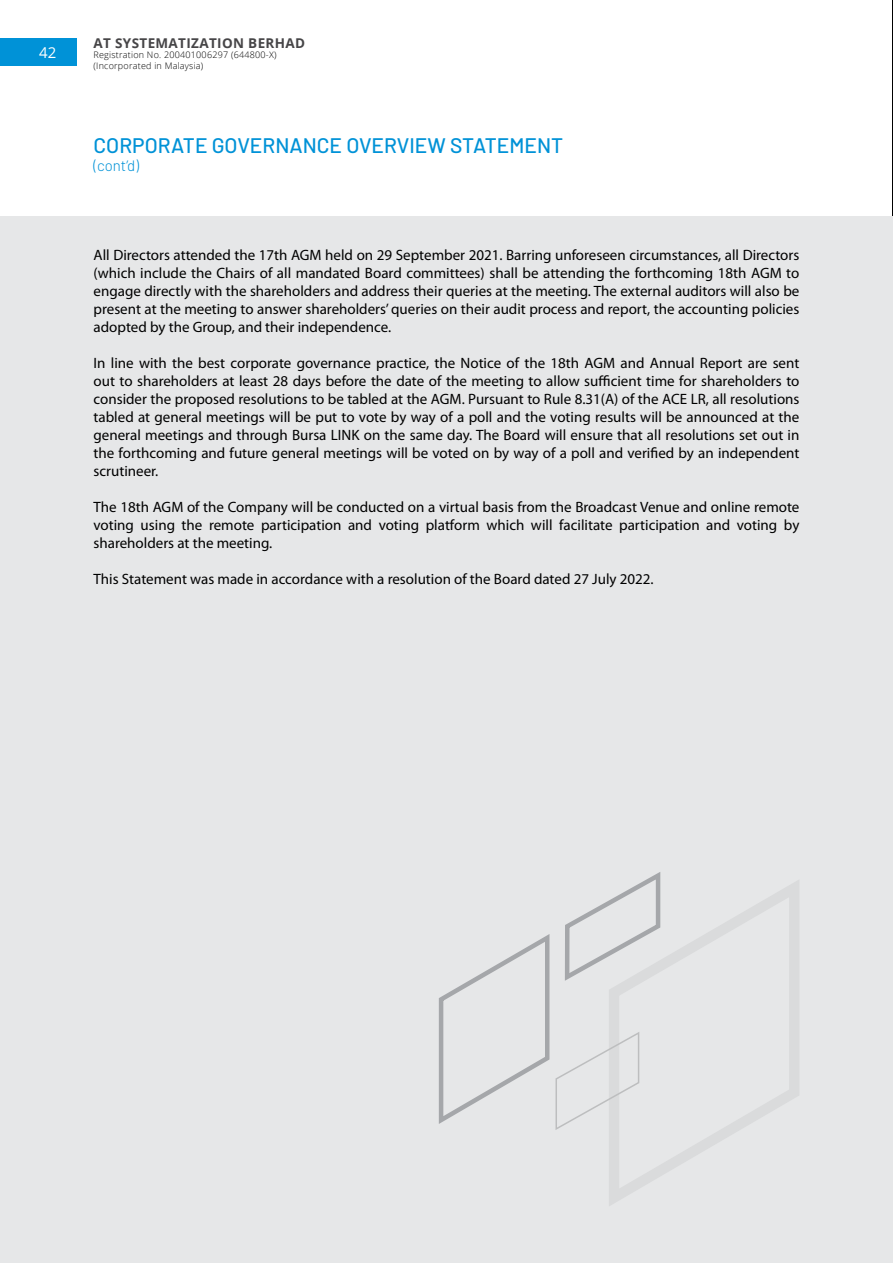
<style>
.page{position:relative;width:893px;height:1263px;background:#fff}
.page>*{position:absolute;margin:0;border:0;box-sizing:border-box;transform-origin:0 0}
.t1{font:500 21px "Barlow";color:#0092d7}
.t2{font:15px/18px "Myriad Pro";color:#000;text-align:justify}
.t3{font:300 15px "Barlow";color:#0092d7}
.t4{font:15px "Open Sans";color:#fff}
.t5{font:700 13.5px "Open Sans";letter-spacing:.025em;color:#464547}
.t6{font:300 9px/10.4px "Open Sans";letter-spacing:.025em;color:#000}
</style>
<div class="page">
<hr style="left:892px;top:0;width:1px;height:1263px;background:#000">
<div style="left:0;top:39px;width:77px;height:27px;background:#0092d7"></div>
<div style="left:0;top:217px;width:893px;height:1046px;background:#e6e7e8"></div>
<svg style="left:609px;top:880px;width:190px;height:326px"></svg>
<svg style="left:438px;top:872px;width:226px;height:259px"></svg>
<p class="t5" style="left:94px;top:34px;width:213px">AT SYSTEMATIZATION BERHAD</p>
<p class="t4" style="left:39px;top:43px;width:19px">42</p>
<p class="t6" style="left:94px;top:49px;width:184px">Registration No. 200401006297 (644800-X) (Incorporated in Malaysia)</p>
<h1 class="t1" style="left:94px;top:130px;width:471px">CORPORATE GOVERNANCE OVERVIEW STATEMENT</h1>
<p class="t3" style="left:94px;top:155px;width:47px">(cont’d)</p>
<p class="t2" style="left:94px;top:246px;width:707px">All Directors attended the 17th AGM held on 29 September 2021. Barring unforeseen circumstances, all Directors (which include the Chairs of all mandated Board committees) shall be attending the forthcoming 18th AGM to engage directly with the shareholders and address their queries at the meeting. The external auditors will also be present at the meeting to answer shareholders’ queries on their audit process and report, the accounting policies adopted by the Group, and their independence.</p>
<p class="t2" style="left:94px;top:354px;width:707px">In line with the best corporate governance practice, the Notice of the 18th AGM and Annual Report are sent out to shareholders at least 28 days before the date of the meeting to allow sufficient time for shareholders to consider the proposed resolutions to be tabled at the AGM. Pursuant to Rule 8.31(A) of the ACE LR, all resolutions tabled at general meetings will be put to vote by way of a poll and the voting results will be announced at the general meetings and through Bursa LINK on the same day. The Board will ensure that all resolutions set out in the forthcoming and future general meetings will be voted on by way of a poll and verified by an independent scrutineer.</p>
<p class="t2" style="left:94px;top:498px;width:707px">The 18th AGM of the Company will be conducted on a virtual basis from the Broadcast Venue and online remote voting using the remote participation and voting platform which will facilitate participation and voting by shareholders at the meeting.</p>
<p class="t2" style="left:94px;top:570px;width:562px">This Statement was made in accordance with a resolution of the Board dated 27 July 2022.</p>
</div>
